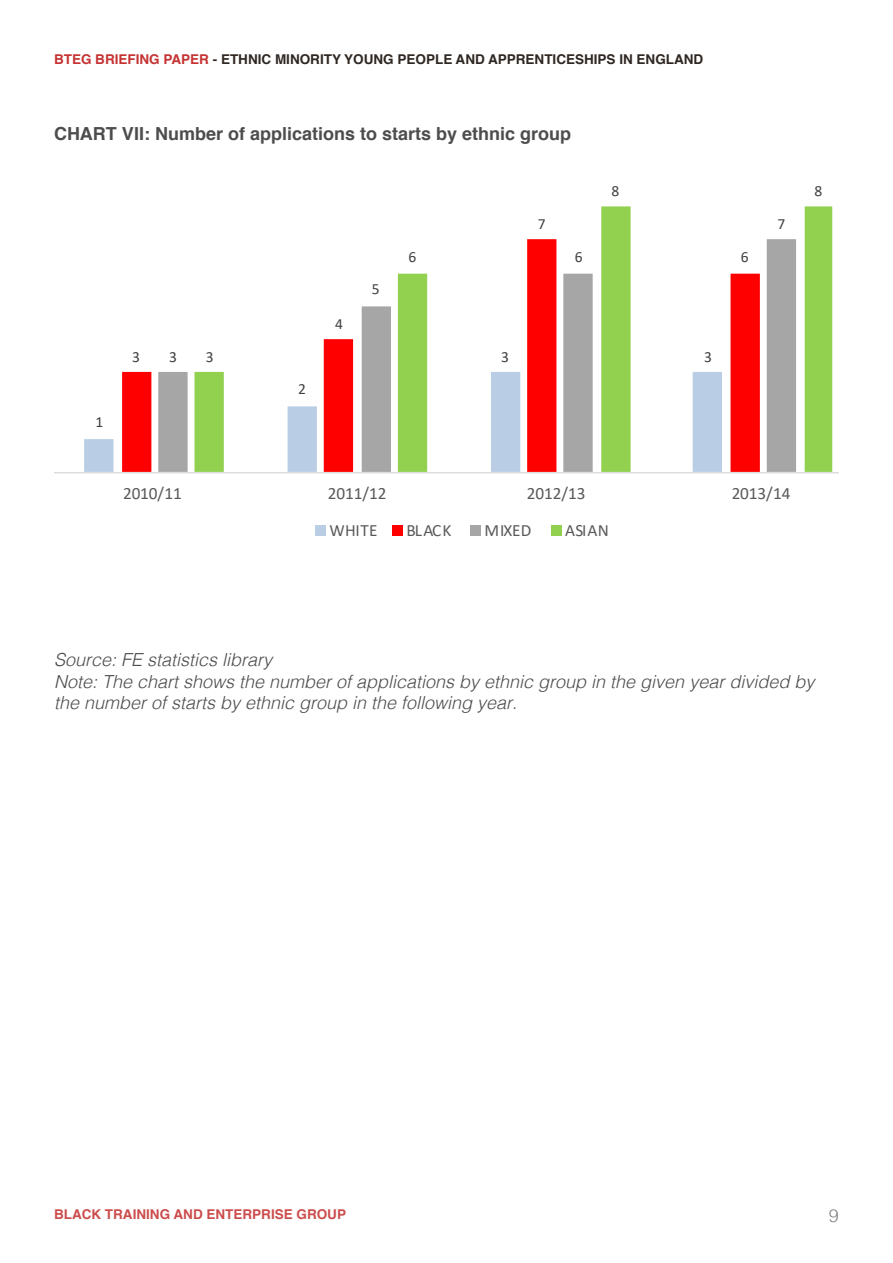
<style>
.page{position:relative;width:893px;height:1263px;background:#fff}
.page>*{position:absolute;margin:0;border:0;box-sizing:border-box;transform-origin:0 0}
.t1{font:italic 300 18px/21.6px "Helvetica";color:#4d4d4d}
.t2{font:700 18px "Helvetica";color:#4d4d4d}
.t3{font:300 18px "Helvetica";color:#808080}
.t4{font:17.25px "Calibri";letter-spacing:-.005em;color:#595959}
.t5{font:15.45px "Calibri";color:#404040}
.t6{font:700 13.5px "Helvetica";color:#2f2722}
.t7{font:700 13.5px "Helvetica";color:#cc4d4d}
.s1{color:#c53333}
</style>
<div class="page">
<svg style="left:84px;top:439px;width:30px;height:33px"></svg>
<svg style="left:122px;top:371px;width:30px;height:101px;fill:#f00"></svg>
<svg style="left:158px;top:372px;width:30px;height:100px;fill:#a6a6a6"></svg>
<svg style="left:194px;top:206px;width:638px;height:266px"></svg>
<hr style="left:54px;top:472px;width:785px;height:1px;background:#d9d9d9">
<div style="left:315px;top:525px;width:10px;height:11px;background:#b9cde5"></div>
<div style="left:393px;top:525px;width:10px;height:11px;background:#f00"></div>
<div style="left:470px;top:525px;width:11px;height:11px;background:#a6a6a6"></div>
<div style="left:551px;top:525px;width:11px;height:11px;background:#92d050"></div>
<p class="t6" style="left:54px;top:48px;width:651px"><span class="s1">BTEG BRIEFING PAPER</span> - ETHNIC MINORITY YOUNG PEOPLE AND APPRENTICESHIPS IN ENGLAND</p>
<p class="t2" style="left:54px;top:119px;width:519px">CHART VII: Number of applications to starts by ethnic group</p>
<p class="t5" style="left:335px;top:313px;width:9px">4</p>
<p class="t5" style="left:372px;top:278px;width:9px">5</p>
<p class="t5" style="left:409px;top:246px;width:9px">6</p>
<p class="t5" style="left:538px;top:213px;width:9px">7</p>
<p class="t5" style="left:575px;top:246px;width:9px">6</p>
<p class="t5" style="left:612px;top:180px;width:9px">8</p>
<p class="t5" style="left:814px;top:180px;width:9px">8</p>
<p class="t5" style="left:741px;top:246px;width:9px">6</p>
<p class="t5" style="left:777px;top:213px;width:9px">7</p>
<p class="t5" style="left:132px;top:346px;width:9px">3</p>
<p class="t5" style="left:501px;top:346px;width:9px">3</p>
<p class="t5" style="left:704px;top:346px;width:9px">3</p>
<p class="t5" style="left:169px;top:346px;width:9px">3</p>
<p class="t5" style="left:206px;top:346px;width:9px">3</p>
<p class="t5" style="left:95px;top:411px;width:9px">1</p>
<p class="t5" style="left:298px;top:378px;width:9px">2</p>
<p class="t4" style="left:123px;top:482px;width:60px">2010/11</p>
<p class="t4" style="left:328px;top:482px;width:60px">2011/12</p>
<p class="t4" style="left:527px;top:482px;width:60px">2012/13</p>
<p class="t4" style="left:732px;top:482px;width:60px">2013/14</p>
<p class="t4" style="left:330px;top:518px;width:50px">WHITE</p>
<p class="t4" style="left:406px;top:518px;width:47px">BLACK</p>
<p class="t4" style="left:485px;top:518px;width:48px">MIXED</p>
<p class="t4" style="left:565px;top:518px;width:45px">ASIAN</p>
<p class="t1" style="left:54px;top:648px;width:220px">Source: FE statistics library</p>
<p class="t1" style="left:54px;top:669px;width:762px">Note: The chart shows the number of applications by ethnic group in the given year divided by the number of starts by ethnic group in the following year.</p>
<p class="t7" style="left:54px;top:1203px;width:294px">BLACK TRAINING AND ENTERPRISE GROUP</p>
<p class="t3" style="left:829px;top:1200px;width:12px">9</p>
</div>
